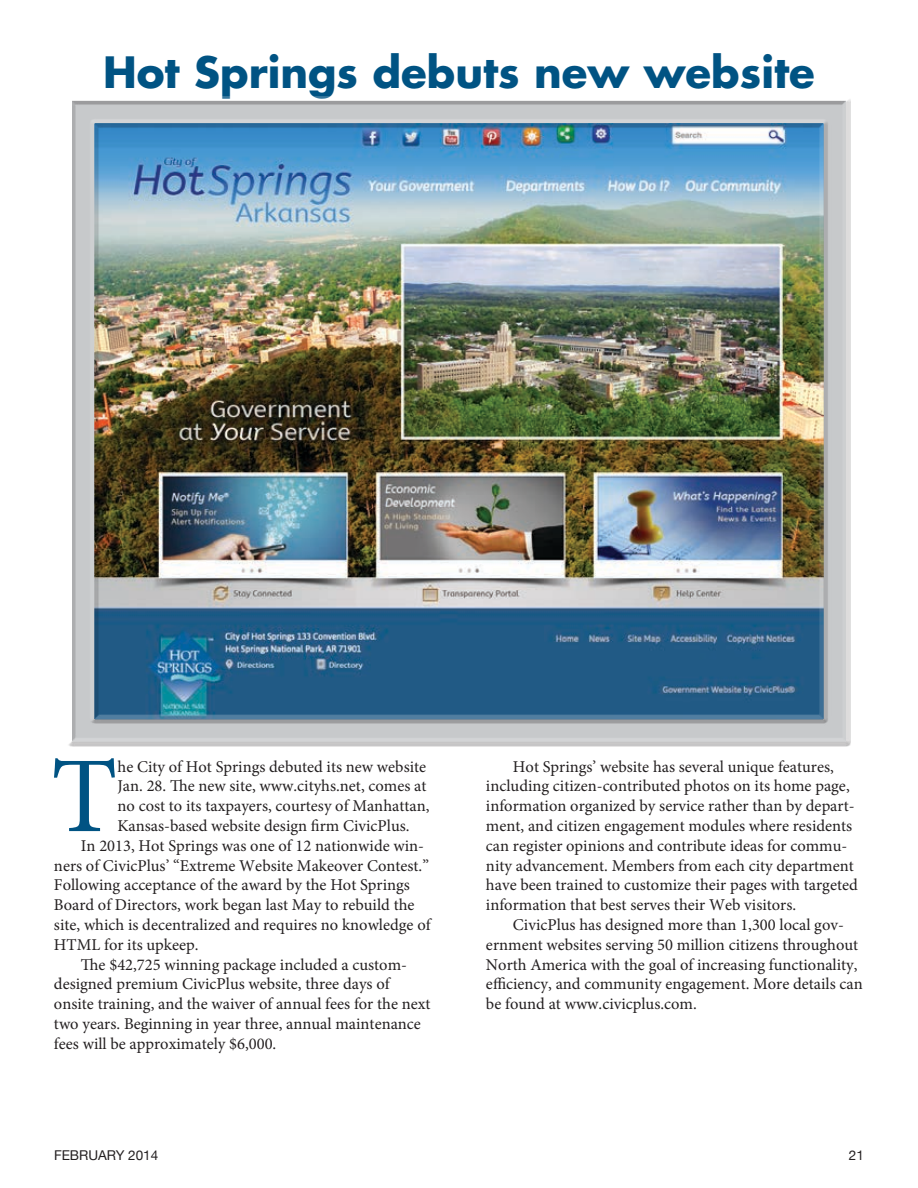
<style>
.page{position:relative;width:918px;height:1188px;background:#fff}
.page>*{position:absolute;margin:0;border:0;box-sizing:border-box;transform-origin:0 0}
.t1{font:107.85px "Minion Pro";color:#005383}
.t2{font:700 42px "Futura";color:#005383}
.t3{font:16.5px/19.8px "Minion Pro";color:#231f20}
.t4{font:13.5px "Helvetica Neue";color:#231f20}
</style>
<div class="page">
<div style="left:67px;top:96px;width:784px;height:648px;background:#231f20;opacity:.75"></div>
<h2 class="t2" style="left:103px;top:43px;width:713px">Hot Springs debuts new website</h2>
<h1 class="t1" style="left:51px;top:724px;width:68px">T</h1>
<p class="t3" style="left:118px;top:757px;width:310px">he City of Hot Springs debuted its new website</p>
<p class="t3" style="left:118px;top:776px;width:310px">Jan. 28. The new site, www.cityhs.net, comes at</p>
<p class="t3" style="left:118px;top:796px;width:313px">no cost to its taxpayers, courtesy of Manhattan,</p>
<p class="t3" style="left:118px;top:816px;width:294px">Kansas-based website design firm CivicPlus.</p>
<p class="t3" style="left:81px;top:836px;width:345px">In 2013, Hot Springs was one of 12 nationwide win-</p>
<p class="t3" style="left:54px;top:856px;width:376px">ners of CivicPlus’ “Extreme Website Makeover Contest.”</p>
<p class="t3" style="left:54px;top:875px;width:357px">Following acceptance of the award by the Hot Springs</p>
<p class="t3" style="left:54px;top:895px;width:362px">Board of Directors, work began last May to rebuild the</p>
<p class="t3" style="left:54px;top:915px;width:378px">site, which is decentralized and requires no knowledge of</p>
<p class="t3" style="left:54px;top:935px;width:146px">HTML for its upkeep.</p>
<p class="t3" style="left:81px;top:955px;width:328px">The $42,725 winning package included a custom-</p>
<p class="t3" style="left:54px;top:974px;width:337px">designed premium CivicPlus website, three days of</p>
<p class="t3" style="left:54px;top:994px;width:378px">onsite training, and the waiver of annual fees for the next</p>
<p class="t3" style="left:54px;top:1014px;width:368px">two years. Beginning in year three, annual maintenance</p>
<p class="t3" style="left:54px;top:1034px;width:224px">fees will be approximately $6,000.</p>
<p class="t3" style="left:486px;top:757px;width:373px;text-indent:27px">Hot Springs’ website has several unique features, including citizen-contributed photos on its home page, information organized by service rather than by depart&shy;ment, and citizen engagement modules where residents can register opinions and contribute ideas for commu&shy;nity advancement. Members from each city department have been trained to customize their pages with targeted information that best serves their Web visitors.</p>
<p class="t3" style="left:486px;top:915px;width:378px;text-indent:27px">CivicPlus has designed more than 1,300 local gov&shy;ernment websites serving 50 million citizens throughout North America with the goal of increasing functionality, efficiency, and community engagement. More details can be found at www.civicplus.com.</p>
<p class="t4" style="left:54px;top:1148px;width:106px">FEBRUARY 2014</p>
<p class="t4" style="left:849px;top:1148px;width:17px">21</p>
</div>
